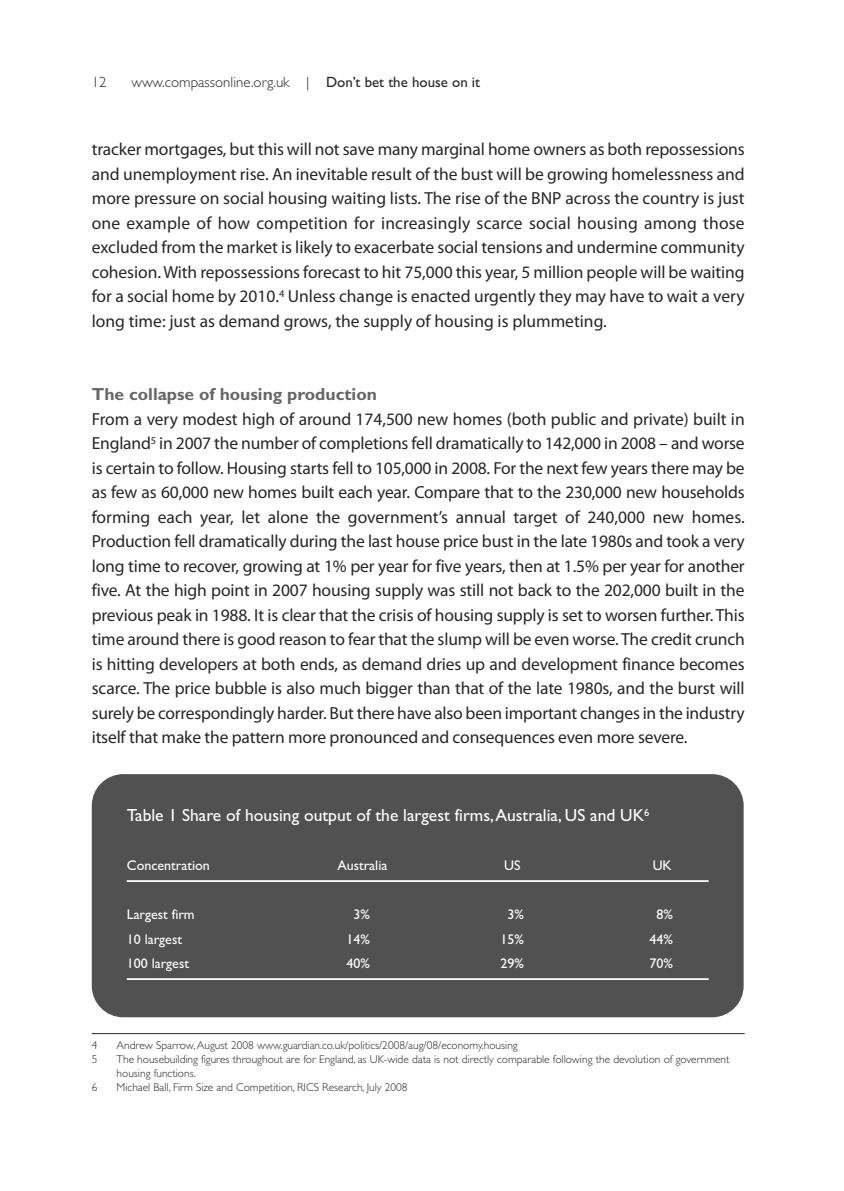
<style>
.page{position:relative;width:844px;height:1191px;background:#fff}
.page>*{position:absolute;margin:0;border:0;box-sizing:border-box;transform-origin:0 0}
.t1{font:17.5px/24.5px "Myriad Pro";letter-spacing:-.01em;color:#272627;text-align:justify}
.t2{font:17.5px "Gill Sans";color:#fff}
.t3{font:700 17.5px "Gill Sans Std";color:#686768}
.t4{font:300 14.88px "Gill Sans";color:#272627}
.t5{font:14px "Gill Sans";color:#fff}
.t6{font:300 11.38px/14px "Gill Sans";color:#272627}
.s1{font-weight:400}
</style>
<div class="page">
<div style="left:92px;top:774px;width:651px;height:243px;background:#525152;border-radius:31px"></div>
<hr style="left:127px;top:880px;width:581px;height:2px;background:#fff">
<hr style="left:127px;top:978px;width:581px;height:2px;background:#fff">
<hr style="left:92px;top:1033px;width:652px;height:1px;background:#272627">
<p class="t4" style="left:92px;top:73px;width:16px">12</p>
<p class="t4" style="left:131px;top:73px;width:350px">www.compassonline.org.uk | <span class="s1">Don’t bet the house on it</span></p>
<p class="t1" style="left:92px;top:138px;width:654px">tracker mortgages, but this will not save many marginal home owners as both repossessions and unemployment rise. An inevitable result of the bust will be growing homelessness and more pressure on social housing waiting lists. The rise of the BNP across the country is just one example of how competition for increasingly scarce social housing among those excluded from the market is likely to exacerbate social tensions and undermine community cohesion. With repossessions forecast to hit 75,000 this year, 5 million people will be waiting for a social home by 2010.<sup>4</sup> Unless change is enacted urgently they may have to wait a very long time: just as demand grows, the supply of housing is plummeting.</p>
<p class="t3" style="left:92px;top:388px;width:286px">The collapse of housing production</p>
<p class="t1" style="left:92px;top:408px;width:654px">From a very modest high of around 174,500 new homes (both public and private) built in England<sup>5</sup> in 2007 the number of completions fell dramatically to 142,000 in 2008 – and worse is certain to follow. Housing starts fell to 105,000 in 2008. For the next few years there may be as few as 60,000 new homes built each year. Compare that to the 230,000 new households forming each year, let alone the government’s annual target of 240,000 new homes.<br>Production fell dramatically during the last house price bust in the late 1980s and took a very long time to recover, growing at 1% per year for five years, then at 1.5% per year for another five. At the high point in 2007 housing supply was still not back to the 202,000 built in the previous peak in 1988. It is clear that the crisis of housing supply is set to worsen further. This time around there is good reason to fear that the slump will be even worse. The credit crunch is hitting developers at both ends, as demand dries up and development finance becomes scarce. The price bubble is also much bigger than that of the late 1980s, and the burst will surely be correspondingly harder. But there have also been important changes in the industry itself that make the pattern more pronounced and consequences even more severe.</p>
<p class="t2" style="left:127px;top:805px;width:524px">Table 1 Share of housing output of the largest firms,Australia, US and UK<sup>6</sup></p>
<p class="t5" style="left:127px;top:857px;width:85px">Concentration</p>
<p class="t5" style="left:337px;top:857px;width:52px">Australia</p>
<p class="t5" style="left:504px;top:857px;width:18px">US</p>
<p class="t5" style="left:652px;top:857px;width:21px">UK</p>
<p class="t5" style="left:127px;top:906px;width:69px">Largest firm</p>
<p class="t5" style="left:353px;top:906px;width:18px">3%</p>
<p class="t5" style="left:507px;top:906px;width:18px">3%</p>
<p class="t5" style="left:656px;top:906px;width:18px">8%</p>
<p class="t5" style="left:127px;top:930px;width:57px">10 largest</p>
<p class="t5" style="left:346px;top:930px;width:25px">14%</p>
<p class="t5" style="left:500px;top:930px;width:25px">15%</p>
<p class="t5" style="left:649px;top:930px;width:25px">44%</p>
<p class="t5" style="left:127px;top:955px;width:64px">100 largest</p>
<p class="t5" style="left:346px;top:955px;width:25px">40%</p>
<p class="t5" style="left:500px;top:955px;width:25px">29%</p>
<p class="t5" style="left:649px;top:955px;width:25px">70%</p>
<p class="t6" style="left:92px;top:1038px;width:7px">4</p>
<p class="t6" style="left:116px;top:1038px;width:402px">Andrew Sparrow,August 2008 www.guardian.co.uk/politics/2008/aug/08/economy.housing</p>
<p class="t6" style="left:92px;top:1052px;width:7px">5</p>
<p class="t6" style="left:116px;top:1052px;width:614px">The housebuilding figures throughout are for England, as UK-wide data is not directly comparable following the devolution of government housing functions.</p>
<p class="t6" style="left:92px;top:1080px;width:7px">6</p>
<p class="t6" style="left:117px;top:1080px;width:292px">Michael Ball, Firm Size and Competition, RICS Research, July 2008</p>
</div>
